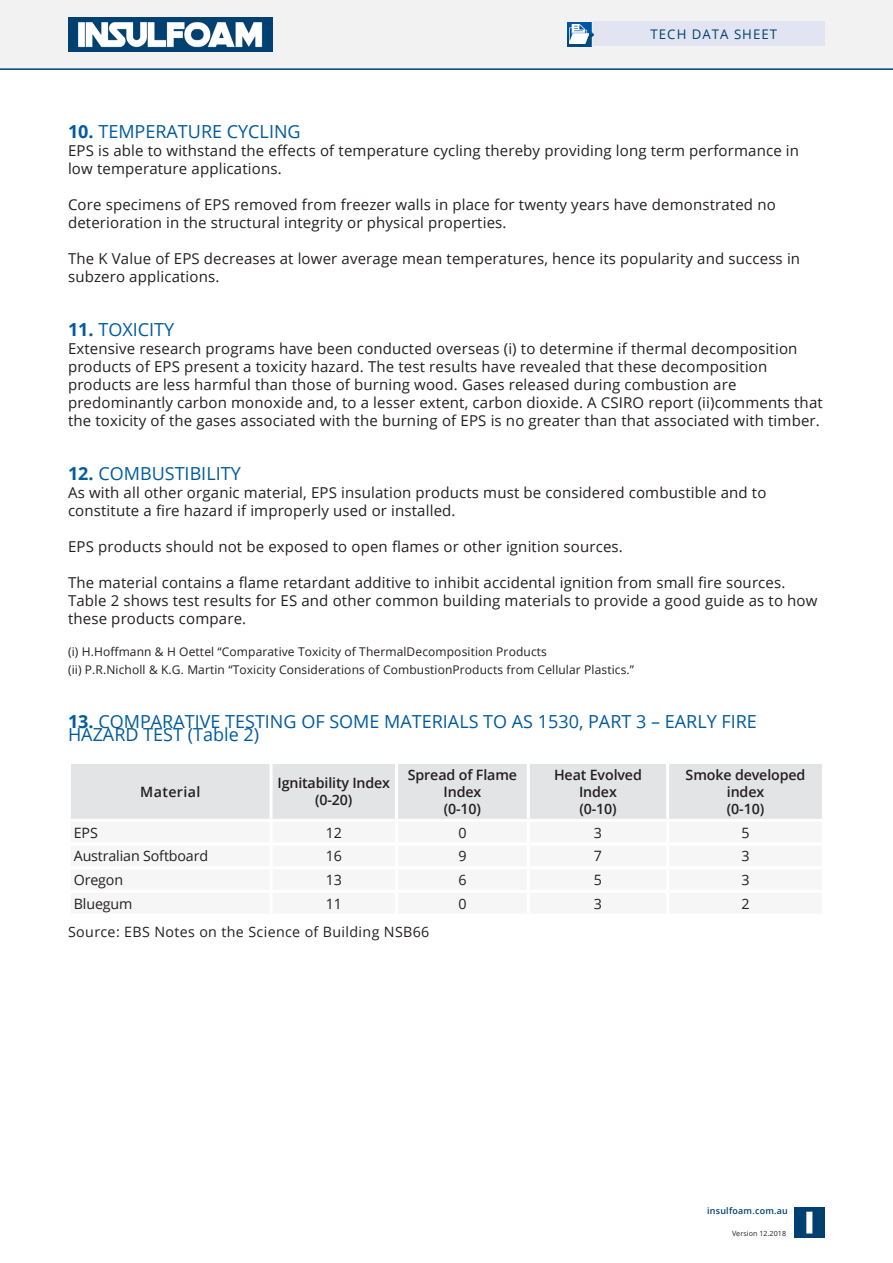
<style>
.page{position:relative;width:893px;height:1263px;background:#fff}
.page>*{position:absolute;margin:0;border:0;box-sizing:border-box;transform-origin:0 0}
.Table_Text{font:18px/13.5px "Open Sans";color:#005b9e}
.Table_Text-2{font:15px/18px "Open Sans";letter-spacing:.01em;color:#231f20}
.Table_Text-3{font:600 14.25px/17.1px "Open Sans";letter-spacing:-.01em;color:#231f20;text-align:center}
.Table_Text-4{font:14.25px "Open Sans";letter-spacing:-.01em;color:#231f20}
.Table_Text-5{font:14.25px "Open Sans";letter-spacing:.025em;color:#231f20}
.Table_Text-6{font:600 14.25px "Open Sans";letter-spacing:.025em;color:#231f20}
.t1{font:13.2px "Open Sans";letter-spacing:.075em;color:#004071}
.Table_Text-7{font:12px "Open Sans";letter-spacing:.01em;color:#231f20}
.t2{font:600 9px "Open Sans";letter-spacing:.025em;color:#004071}
.t3{font:7.05px "Open Sans";letter-spacing:.01em;color:#231f20}
.s1{font-weight:700}
</style>
<div class="page">
<div style="left:0;top:0;width:893px;height:68px;background:#f2f2f3"></div>
<div style="left:593px;top:22px;width:232px;height:24px;background:#e2e5f1"></div>
<img style="left:567px;top:22px;width:26px;height:24px">
<hr style="left:0;top:68px;width:893px;height:2px;background:#004071">
<img style="left:794px;top:1207px;width:31px;height:31px">
<img style="left:68px;top:18px;width:204px;height:34px">
<img style="left:570px;top:25px;width:18px;height:18px">
<div style="left:71px;top:764px;width:751px;height:55px;background:#e3e4e5"></div>
<hr style="left:270px;top:764px;width:3px;height:55px;background:#fff">
<hr style="left:395px;top:764px;width:3px;height:55px;background:#fff">
<hr style="left:527px;top:764px;width:3px;height:55px;background:#fff">
<hr style="left:666px;top:764px;width:3px;height:55px;background:#fff">
<p class="t1" style="left:651px;top:25px;width:128px">TECH DATA SHEET</p>
<p class="Table_Text" style="left:68px;top:125px;width:234px"><span class="s1">10.</span> TEMPERATURE CYCLING</p>
<p class="Table_Text-2" style="left:68px;top:142px;width:733px">EPS is able to withstand the effects of temperature cycling thereby providing long term performance in low temperature applications.</p>
<p class="Table_Text-2" style="left:68px;top:196px;width:709px">Core specimens of EPS removed from freezer walls in place for twenty years have demonstrated no deterioration in the structural integrity or physical properties.</p>
<p class="Table_Text-2" style="left:68px;top:250px;width:734px">The K Value of EPS decreases at lower average mean temperatures, hence its popularity and success in subzero applications.</p>
<p class="Table_Text" style="left:68px;top:323px;width:108px"><span class="s1">11.</span> TOXICITY</p>
<p class="Table_Text-2" style="left:68px;top:340px;width:756px">Extensive research programs have been conducted overseas (i) to determine if thermal decomposition products of EPS present a toxicity hazard. The test results have revealed that these decomposition products are less harmful than those of burning wood. Gases released during combustion are predominantly carbon monoxide and, to a lesser extent, carbon dioxide. A CSIRO report (ii)comments that the toxicity of the gases associated with the burning of EPS is no greater than that associated with timber.</p>
<p class="Table_Text" style="left:68px;top:467px;width:174px"><span class="s1">12.</span> COMBUSTIBILITY</p>
<p class="Table_Text-2" style="left:68px;top:484px;width:700px">As with all other organic material, EPS insulation products must be considered combustible and to constitute a fire hazard if improperly used or installed.</p>
<p class="Table_Text-2" style="left:68px;top:538px;width:556px">EPS products should not be exposed to open flames or other ignition sources.</p>
<p class="Table_Text-2" style="left:68px;top:574px;width:751px">The material contains a flame retardant additive to inhibit accidental ignition from small fire sources.<br>Table 2 shows test results for ES and other common building materials to provide a good guide as to how these products compare.</p>
<p class="Table_Text-7" style="left:68px;top:643px;width:480px">(i) H.Hoffmann &amp; H Oettel “Comparative Toxicity of ThermalDecomposition Products</p>
<p class="Table_Text-7" style="left:68px;top:661px;width:567px">(ii) P.R.Nicholl &amp; K.G. Martin “Toxicity Considerations of CombustionProducts from Cellular Plastics.”</p>
<p class="Table_Text" style="left:68px;top:714px;width:690px"><span class="s1">13.</span> COMPARATIVE TESTING OF SOME MATERIALS TO AS 1530, PART 3 – EARLY FIRE<br>HAZARD TEST (Table 2)</p>
<p class="Table_Text-6" style="left:140px;top:782px;width:62px">Material</p>
<p class="Table_Text-3" style="left:277px;top:774px;width:114px">Ignitability Index</p>
<p class="Table_Text-3" style="left:315px;top:791px;width:39px">(0-20)</p>
<p class="Table_Text-3" style="left:408px;top:766px;width:111px">Spread of Flame</p>
<p class="Table_Text-3" style="left:444px;top:783px;width:39px">Index</p>
<p class="Table_Text-3" style="left:444px;top:800px;width:39px">(0-10)</p>
<p class="Table_Text-3" style="left:554px;top:766px;width:89px">Heat Evolved<br>Index</p>
<p class="Table_Text-3" style="left:579px;top:800px;width:39px">(0-10)</p>
<p class="Table_Text-3" style="left:686px;top:766px;width:121px">Smoke developed</p>
<p class="Table_Text-3" style="left:727px;top:783px;width:39px">index</p>
<p class="Table_Text-3" style="left:727px;top:800px;width:39px">(0-10)</p>
<p class="Table_Text-4" style="left:74px;top:823px;width:26px">EPS</p>
<p class="Table_Text-4" style="left:326px;top:823px;width:18px">12</p>
<p class="Table_Text-4" style="left:458px;top:823px;width:10px">0</p>
<p class="Table_Text-4" style="left:594px;top:823px;width:10px">3</p>
<p class="Table_Text-4" style="left:741px;top:823px;width:10px">5</p>
<p class="Table_Text-4" style="left:74px;top:846px;width:136px">Australian Softboard</p>
<p class="Table_Text-4" style="left:326px;top:846px;width:18px">16</p>
<p class="Table_Text-4" style="left:458px;top:846px;width:10px">9</p>
<p class="Table_Text-4" style="left:594px;top:846px;width:10px">7</p>
<p class="Table_Text-4" style="left:741px;top:846px;width:10px">3</p>
<p class="Table_Text-4" style="left:74px;top:870px;width:51px">Oregon</p>
<p class="Table_Text-4" style="left:326px;top:870px;width:18px">13</p>
<p class="Table_Text-4" style="left:458px;top:870px;width:10px">6</p>
<p class="Table_Text-4" style="left:594px;top:870px;width:10px">5</p>
<p class="Table_Text-4" style="left:741px;top:870px;width:10px">3</p>
<p class="Table_Text-4" style="left:74px;top:894px;width:60px">Bluegum</p>
<p class="Table_Text-4" style="left:326px;top:894px;width:18px">11</p>
<p class="Table_Text-4" style="left:458px;top:894px;width:10px">0</p>
<p class="Table_Text-4" style="left:594px;top:894px;width:10px">3</p>
<p class="Table_Text-4" style="left:741px;top:894px;width:10px">2</p>
<p class="Table_Text-5" style="left:68px;top:922px;width:363px">Source: EBS Notes on the Science of Building NSB66</p>
<p class="t2" style="left:707px;top:1204px;width:82px">insulfoam.com.au</p>
<p class="t3" style="left:732px;top:1228px;width:56px">Version 12.2018</p>
</div>
